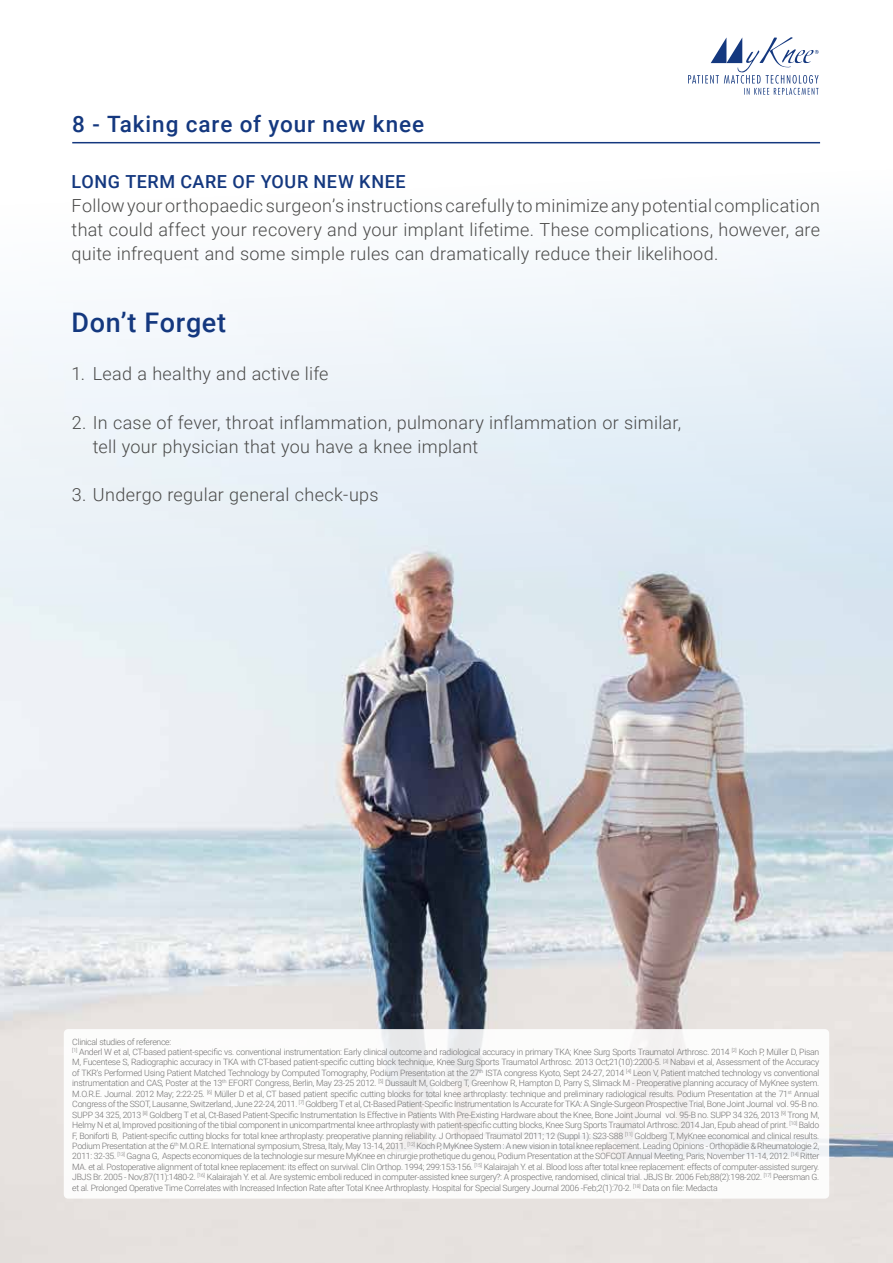
<style>
.page{position:relative;width:893px;height:1263px;background:#fff}
.page>*{position:absolute;margin:0;border:0;box-sizing:border-box;transform-origin:0 0}
.t1{font:500 27px "Roboto";letter-spacing:.025em;color:#14387f}
.t2{font:500 22.5px "Roboto";letter-spacing:.04em;color:#14387f}
.t3{font:300 18px/24px "Roboto";letter-spacing:.015em;color:#4a4a49;text-align:justify}
.t4{font:500 18px "Roboto";letter-spacing:.03em;color:#14387f}
.t5{font:300 8.7px/10.5px "Roboto";letter-spacing:-.03em;color:#706f6f}
</style>
<div class="page">
<img style="left:0;top:141px;width:893px;height:1122px">
<svg style="left:688px;top:37px;width:131px;height:58px"></svg>
<hr style="left:72px;top:142px;width:748px;height:1px;background:#14387f">
<div style="left:64px;top:1029px;width:765px;height:169px;background:#fff;border-radius:4px"></div>
<h2 class="t2" style="left:72px;top:108px;width:353px">8 - Taking care of your new knee</h2>
<h3 class="t4" style="left:72px;top:169px;width:335px">LONG TERM CARE OF YOUR NEW KNEE</h3>
<p class="t3" style="left:72px;top:193px;width:750px">Follow your orthopaedic surgeon’s instructions carefully to minimize any potential complication that could affect your recovery and your implant lifetime. These complications, however, are quite infrequent and some simple rules can dramatically reduce their likelihood.</p>
<h1 class="t1" style="left:72px;top:304px;width:156px">Don’t Forget</h1>
<h3 class="t3" style="left:72px;top:361px;width:258px">1. Lead a healthy and active life</h3>
<h3 class="t3" style="left:93px;top:409px;width:590px;text-indent:-21px">2. In case of fever, throat inflammation, pulmonary inflammation or similar, tell your physician that you have a knee implant</h3>
<h3 class="t3" style="left:72px;top:481px;width:308px">3. Undergo regular general check-ups</h3>
<p class="t5" style="left:72px;top:1036px;width:749px">Clinical studies of reference:<br><sup>[1]</sup> Anderl W et al, CT-based patient-specific vs. conventional instrumentation: Early clinical outcome and radiological accuracy in primary TKA; Knee Surg Sports Traumatol Arthrosc. 2014 <sup>[2]</sup> Koch P, Müller D, Pisan M, Fucentese S, Radiographic accuracy in TKA with CT-based patient-specific cutting block technique, Knee Surg Sports Traumatol Arthrosc. 2013 Oct;21(10):2200-5. <sup>[3]</sup> Nabavi et al, Assessment of the Accuracy of TKR’s Performed Using Patient Matched Technology by Computed Tomography, Podium Presentation at the 27<sup>th</sup> ISTA congress Kyoto, Sept 24-27, 2014 <sup>[4]</sup> Leon V, Patient matched technology vs conventional instrumentation and CAS, Poster at the 13<sup>th</sup> EFORT Congress, Berlin, May 23-25 2012. <sup>[5]</sup> Dussault M, Goldberg T, Greenhow R, Hampton D, Parry S, Slimack M - Preoperative planning accuracy of MyKnee system.<br>M.O.R.E. Journal. 2012 May; 2:22-25. <sup>[6]</sup> Müller D et al, CT based patient specific cutting blocks for total knee arthroplasty: technique and preliminary radiological results. Podium Presentation at the 71<sup>st</sup> Annual Congress of the SSOT, Lausanne, Switzerland, June 22-24, 2011. <sup>[7]</sup> Goldberg T et al, Ct-Based Patient-Specific Instrumentation Is Accurate for TKA: A Single-Surgeon Prospective Trial, Bone Joint Journal vol. 95-B no.<br>SUPP 34 325, 2013 <sup>[8]</sup> Goldberg T et al, Ct-Based Patient-Specific Instrumentation Is Effective in Patients With Pre-Existing Hardware about the Knee, Bone Joint Journal vol. 95-B no. SUPP 34 326, 2013 <sup>[9]</sup> Trong M, Helmy N et al, Improved positioning of the tibial component in unicompartmental knee arthroplasty with patient-specific cutting blocks, Knee Surg Sports Traumatol Arthrosc. 2014 Jan, Epub ahead of print. <sup>[10]</sup> Baldo F, Boniforti B, Patient-specific cutting blocks for total knee arthroplasty: preoperative planning reliability. J Orthopaed Traumatol 2011; 12 (Suppl 1): S23-S88 <sup>[11]</sup> Goldberg T, MyKnee economical and clinical results.<br>Podium Presentation at the 6<sup>th</sup> M.O.R.E. International symposium, Stresa, Italy, May 13-14, 2011. <sup>[12]</sup> Koch P, MyKnee System : A new vision in total knee replacement. Leading Opinions - Orthopädie &amp; Rheumatologie 2, 2011: 32-35. <sup>[13]</sup> Gagna G, Aspects economiques de la technologie sur mesure MyKnee en chirurgie prothetique du genou, Podium Presentation at the SOFCOT Annual Meeting, Paris, November 11-14, 2012. <sup>[14]</sup> Ritter MA. et al. Postoperative alignment of total knee replacement: its effect on survival. Clin Orthop. 1994; 299:153-156. <sup>[15]</sup> Kalairajah Y. et al. Blood loss after total knee replacement: effects of computer-assisted surgery.<br>JBJS Br. 2005 - Nov;87(11):1480-2. <sup>[16]</sup> Kalairajah Y. et al. Are systemic emboli reduced in computer-assisted knee surgery?: A prospective, randomised, clinical trial. JBJS Br. 2006 Feb;88(2):198-202. <sup>[17]</sup> Peersman G. et al. Prolonged Operative Time Correlates with Increased Infection Rate after Total Knee Arthroplasty. Hospital for Special Surgery Journal 2006 -Feb;2(1):70-2. <sup>[18]</sup> Data on file: Medacta</p>
</div>
